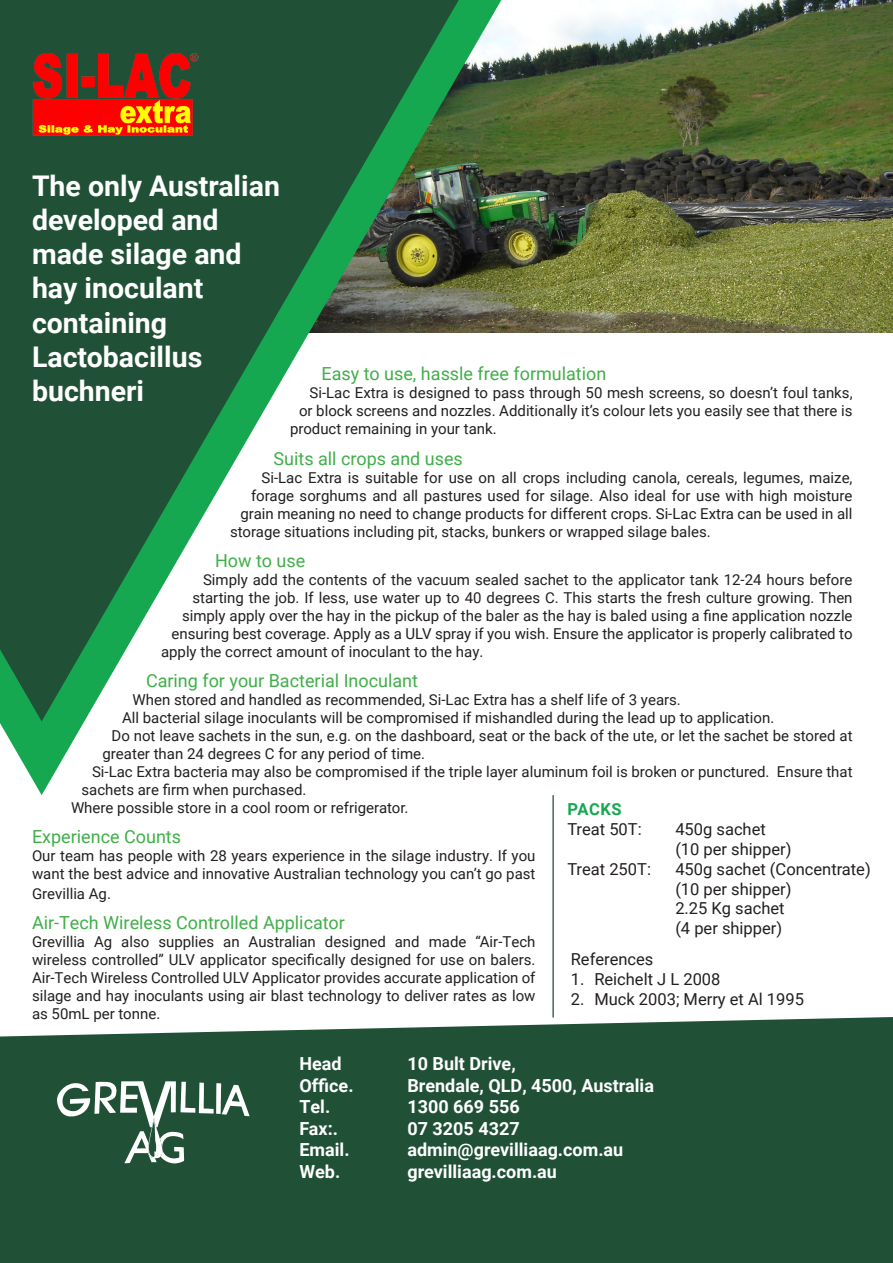
<style>
.page{position:relative;width:893px;height:1263px;background:#fff}
.page>*{position:absolute;margin:0;border:0;box-sizing:border-box;transform-origin:0 0}
.t1{font:700 28.5px/34.2px "Roboto";color:#fff}
.t2{font:18px "Roboto";color:#40ae49}
.body-1{font:700 18px "Roboto";color:#fff}
.t3{font:16.5px "Roboto";color:#231f20}
.t4{font:700 16.5px "Roboto";letter-spacing:.035em;color:#15a850}
.t5{font:15px/18px "Roboto";color:#231f20}
</style>
<div class="page">
<img style="left:501px;top:0;width:392px;height:332px">
<div style="left:0;top:1017px;width:893px;height:246px;background:#205137"></div>
<svg style="left:0;top:0;width:501px;height:795px"></svg>
<svg style="left:0;top:0;width:459px;height:721px;fill:#205137"></svg>
<svg style="left:57px;top:1081px;width:193px;height:82px"></svg>
<img style="left:32px;top:53px;width:168px;height:83px">
<hr style="left:552px;top:795px;width:2px;height:222px;background:#205137">
<p class="t1" style="left:32px;top:168px;width:249px">The only Australian developed and made silage and hay inoculant containing<br>Lactobacillus</p>
<p class="t1" style="left:32px;top:373px;width:114px">buchneri</p>
<p class="t2" style="left:321px;top:361px;width:286px">Easy to use, hassle free formulation</p>
<p class="t5" style="left:309px;top:384px;width:545px">Si-Lac Extra is designed to pass through 50 mesh screens, so doesn’t foul tanks,</p>
<p class="t5" style="left:299px;top:402px;width:555px">or block screens and nozzles. Additionally it’s colour lets you easily see that there is</p>
<p class="t5" style="left:290px;top:420px;width:208px">product remaining in your tank.</p>
<p class="t2" style="left:273px;top:446px;width:191px">Suits all crops and uses</p>
<p class="t5" style="left:261px;top:468px;width:593px">Si-Lac Extra is suitable for use on all crops including canola, cereals, legumes, maize,</p>
<p class="t5" style="left:251px;top:486px;width:603px">forage sorghums and all pastures used for silage. Also ideal for use with high moisture</p>
<p class="t5" style="left:240px;top:504px;width:614px">grain meaning no need to change products for different crops. Si-Lac Extra can be used in all</p>
<p class="t5" style="left:230px;top:522px;width:482px">storage situations including pit, stacks, bunkers or wrapped silage bales.</p>
<p class="t2" style="left:215px;top:548px;width:92px">How to use</p>
<p class="t5" style="left:203px;top:570px;width:651px">Simply add the contents of the vacuum sealed sachet to the applicator tank 12-24 hours before</p>
<p class="t5" style="left:192px;top:588px;width:662px">starting the job. If less, use water up to 40 degrees C. This starts the fresh culture growing. Then</p>
<p class="t5" style="left:182px;top:606px;width:672px">simply apply over the hay in the pickup of the baler as the hay is baled using a fine application nozzle</p>
<p class="t5" style="left:171px;top:624px;width:682px">ensuring best coverage. Apply as a ULV spray if you wish. Ensure the applicator is properly calibrated to</p>
<p class="t5" style="left:161px;top:642px;width:324px">apply the correct amount of inoculant to the hay.</p>
<p class="t2" style="left:146px;top:668px;width:274px">Caring for your Bacterial Inoculant</p>
<p class="t5" style="left:132px;top:690px;width:550px">When stored and handled as recommended, Si-Lac Extra has a shelf life of 3 years.</p>
<p class="t5" style="left:122px;top:708px;width:654px">All bacterial silage inoculants will be compromised if mishandled during the lead up to application.</p>
<p class="t5" style="left:102px;top:726px;width:751px;text-indent:9px">Do not leave sachets in the sun, e.g. on the dashboard, seat or the back of the ute, or let the sachet be stored at greater than 24 degrees C for any period of time.</p>
<p class="t5" style="left:81px;top:762px;width:773px;text-indent:10px">Si-Lac Extra bacteria may also be compromised if the triple layer aluminum foil is broken or punctured. Ensure that sachets are firm when purchased.</p>
<p class="t5" style="left:71px;top:798px;width:339px">Where possible store in a cool room or refrigerator.</p>
<p class="t2" style="left:32px;top:824px;width:151px">Experience Counts</p>
<p class="t5" style="left:32px;top:846px;width:505px">Our team has people with 28 years experience in the silage industry. If you want the best advice and innovative Australian technology you can’t go past</p>
<p class="t5" style="left:32px;top:884px;width:81px">Grevillia Ag.</p>
<p class="t2" style="left:32px;top:910px;width:314px">Air-Tech Wireless Controlled Applicator</p>
<p class="t5" style="left:32px;top:932px;width:505px;text-align:justify">Grevillia Ag also supplies an Australian designed and made “Air-Tech wireless controlled” ULV applicator specifically designed for use on balers.<br>Air-Tech Wireless Controlled ULV Applicator provides accurate application of silage and hay inoculants using air blast technology to deliver rates as low as 50mL per tonne.</p>
<p class="t4" style="left:568px;top:798px;width:56px">PACKS</p>
<p class="t3" style="left:567px;top:818px;width:76px">Treat 50T:</p>
<p class="t3" style="left:675px;top:818px;width:92px">450g sachet</p>
<p class="t3" style="left:675px;top:837px;width:118px">(10 per shipper)</p>
<p class="t3" style="left:567px;top:857px;width:85px">Treat 250T:</p>
<p class="t3" style="left:675px;top:857px;width:197px">450g sachet (Concentrate)</p>
<p class="t3" style="left:675px;top:877px;width:118px">(10 per shipper)</p>
<p class="t3" style="left:675px;top:897px;width:111px">2.25 Kg sachet</p>
<p class="t3" style="left:675px;top:917px;width:108px">(4 per shipper)</p>
<p class="t3" style="left:571px;top:948px;width:84px">References</p>
<p class="t3" style="left:571px;top:968px;width:151px">1. Reichelt J L 2008</p>
<p class="t3" style="left:571px;top:987px;width:235px">2. Muck 2003; Merry et Al 1995</p>
<p class="body-1" style="left:299px;top:1051px;width:44px">Head</p>
<p class="body-1" style="left:407px;top:1051px;width:110px">10 Bult Drive,</p>
<p class="body-1" style="left:299px;top:1073px;width:56px">Office.</p>
<p class="body-1" style="left:407px;top:1073px;width:248px">Brendale, QLD, 4500, Australia</p>
<p class="body-1" style="left:299px;top:1094px;width:32px">Tel.</p>
<p class="body-1" style="left:407px;top:1094px;width:114px">1300 669 556</p>
<p class="body-1" style="left:299px;top:1116px;width:40px">Fax:.</p>
<p class="body-1" style="left:407px;top:1116px;width:114px">07 3205 4327</p>
<p class="body-1" style="left:299px;top:1137px;width:52px">Email.</p>
<p class="body-1" style="left:407px;top:1137px;width:217px">admin@grevilliaag.com.au</p>
<p class="body-1" style="left:299px;top:1159px;width:42px">Web.</p>
<p class="body-1" style="left:407px;top:1159px;width:151px">grevilliaag.com.au</p>
</div>
